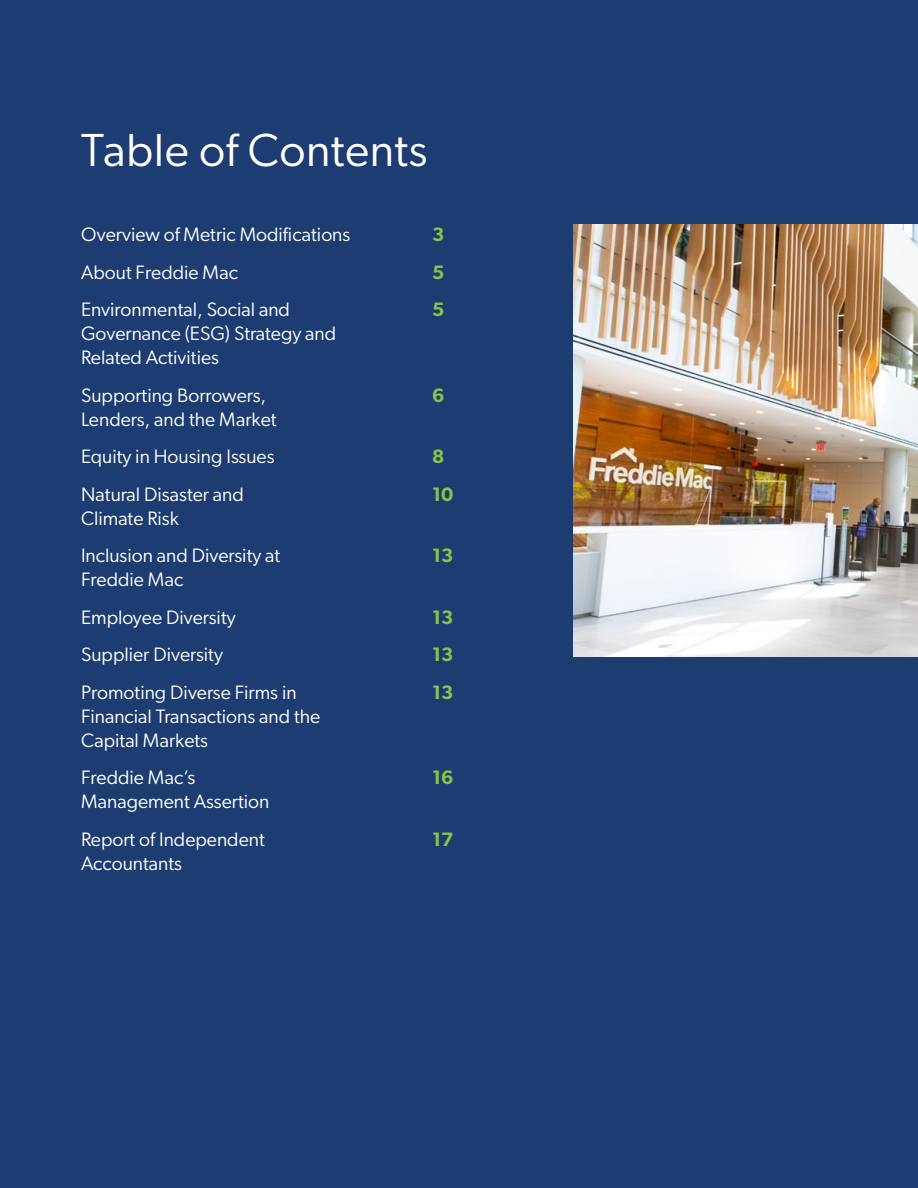
<style>
.page{position:relative;width:918px;height:1188px;background:#1d3c71}
.page>*{position:absolute;margin:0;border:0;box-sizing:border-box;transform-origin:0 0}
.t1{font:46.5px "Gibson";letter-spacing:.01em;color:#fff}
.t2{font:19.5px/37.5px "Gibson";color:#fff}
.t3{font:600 19.5px "Gibson";color:#89c24b}
</style>
<div class="page">
<img style="left:574px;top:224px;width:344px;height:432px">
<h1 class="t1" style="left:81px;top:122px;width:348px">Table of Contents</h1>
<p class="t2" style="left:81px;top:215px;width:271px">Overview of Metric Modifications</p>
<p class="t3" style="left:432px;top:223px;width:14px">3</p>
<p class="t2" style="left:81px;top:253px;width:158px">About Freddie Mac</p>
<p class="t3" style="left:432px;top:260px;width:14px">5</p>
<p class="t2" style="left:81px;top:290px;width:211px">Environmental, Social and</p>
<p class="t3" style="left:432px;top:298px;width:14px">5</p>
<p class="t2" style="left:81px;top:321px;width:257px;line-height:24px">Governance (ESG) Strategy and<br>Related Activities</p>
<p class="t2" style="left:81px;top:376px;width:187px">Supporting Borrowers,</p>
<p class="t3" style="left:432px;top:383px;width:14px">6</p>
<p class="t2" style="left:81px;top:400px;width:197px">Lenders, and the Market<br>Equity in Housing Issues</p>
<p class="t3" style="left:432px;top:445px;width:14px">8</p>
<p class="t2" style="left:81px;top:475px;width:164px">Natural Disaster and</p>
<p class="t3" style="left:432px;top:482px;width:23px">10</p>
<p class="t2" style="left:81px;top:499px;width:201px">Climate Risk<br>Inclusion and Diversity at</p>
<p class="t3" style="left:432px;top:544px;width:23px">13</p>
<p class="t2" style="left:81px;top:560px;width:156px">Freddie Mac<br>Employee Diversity</p>
<p class="t3" style="left:432px;top:605px;width:23px">13</p>
<p class="t2" style="left:81px;top:635px;width:143px">Supplier Diversity</p>
<p class="t3" style="left:432px;top:643px;width:23px">13</p>
<p class="t2" style="left:81px;top:673px;width:217px">Promoting Diverse Firms in</p>
<p class="t3" style="left:432px;top:680px;width:23px">13</p>
<p class="t2" style="left:81px;top:704px;width:241px;line-height:24px">Financial Transactions and the<br>Capital Markets</p>
<p class="t2" style="left:81px;top:758px;width:116px">Freddie Mac’s</p>
<p class="t3" style="left:432px;top:766px;width:23px">16</p>
<p class="t2" style="left:81px;top:782px;width:190px">Management Assertion<br>Report of Independent</p>
<p class="t3" style="left:432px;top:827px;width:23px">17</p>
<p class="t2" style="left:81px;top:844px;width:102px">Accountants</p>
</div>
